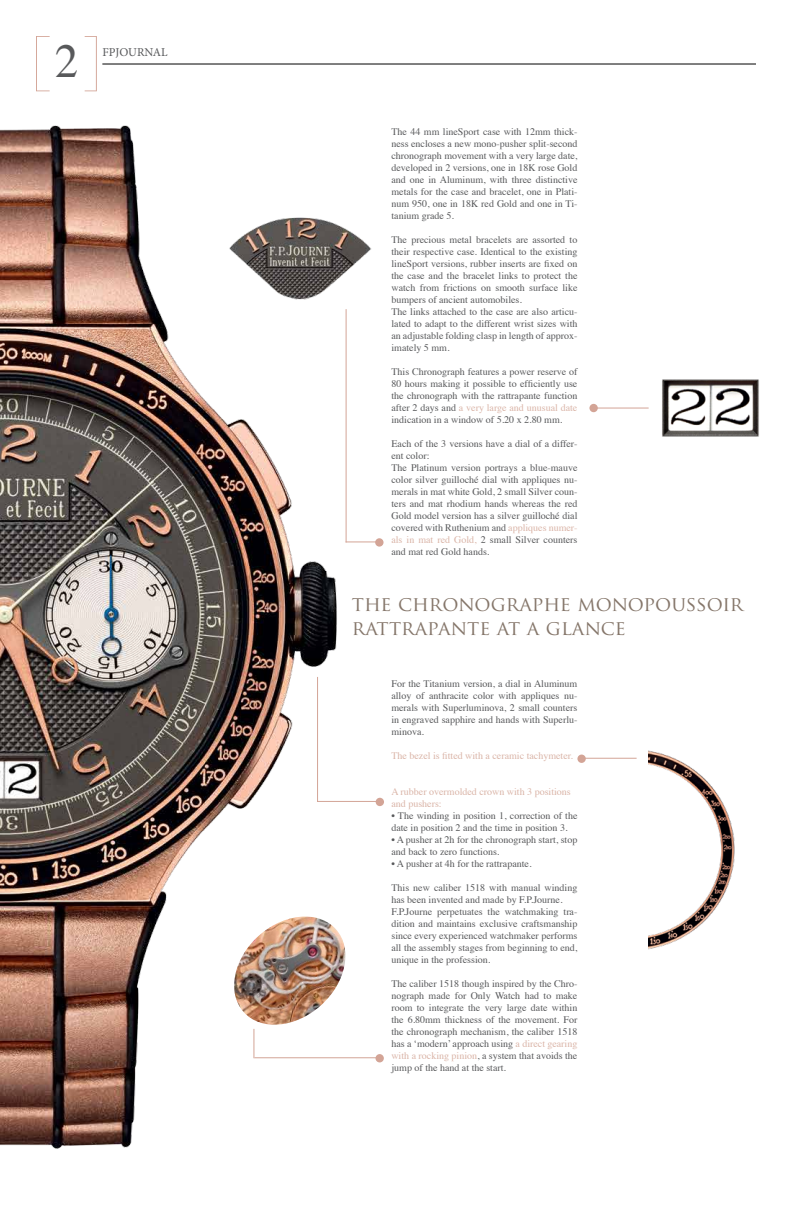
<style>
.page{position:relative;width:792px;height:1224px;background:#fff}
.page>*{position:absolute;margin:0;border:0;box-sizing:border-box;transform-origin:0 0}
.t1{font:47px "Times";color:#58595b}
.t2{font:20px/24px "Trajan Pro";color:#85766a}
.t3{font:12px "Minion Pro";color:#58595b}
.t4{font:10px/12px "Times";color:#58595b}
.t5{font:10px/12px "Times";color:#dab4a7}
.s1{color:#dab4a7}
</style>
<div class="page">
<hr style="left:102px;top:64px;width:654px;height:1px;background:#000">
<svg style="left:85px;top:36px;width:12px;height:55px"></svg>
<svg style="left:36px;top:36px;width:14px;height:55px"></svg>
<img style="left:0;top:125px;width:384px;height:1024px">
<img style="left:217px;top:204px;width:158px;height:103px">
<img style="left:662px;top:379px;width:97px;height:58px">
<img style="left:649px;top:750px;width:86px;height:199px">
<div style="left:589px;top:404px;width:9px;height:8px;background:#d3a496;border-radius:50%"></div>
<div style="left:375px;top:538px;width:9px;height:9px;background:#d3a496;border-radius:50%"></div>
<hr style="left:594px;top:408px;width:55px;height:1px;background:#d3a496">
<hr style="left:346px;top:541px;width:33px;height:1px;background:#d3a496">
<hr style="left:346px;top:309px;width:1px;height:233px;background:#d3a496">
<hr style="left:317px;top:677px;width:1px;height:125px;background:#d3a496">
<svg style="left:253px;top:1031px;width:1px;height:27px"></svg>
<div style="left:577px;top:755px;width:9px;height:8px;background:#d3a496;border-radius:50%"></div>
<hr style="left:582px;top:758px;width:55px;height:1px;background:#d3a496">
<div style="left:376px;top:798px;width:8px;height:8px;background:#d3a496;border-radius:50%"></div>
<hr style="left:317px;top:801px;width:63px;height:1px;background:#d3a496">
<img style="left:226px;top:917px;width:127px;height:114px">
<div style="left:375px;top:1054px;width:9px;height:8px;background:#d3a496;border-radius:50%"></div>
<hr style="left:254px;top:1057px;width:126px;height:1px;background:#d3a496">
<h1 class="t1" style="left:55px;top:17px;width:25px">2</h1>
<p class="t3" style="left:102px;top:44px;width:67px">FPJOURNAL</p>
<p class="t4" style="left:391px;top:125px;width:187px;text-align:justify">The 44 mm lineSport case with 12mm thick&shy;ness encloses a new mono-pusher split-second chronograph movement with a very large date, developed in 2 versions, one in 18K rose Gold and one in Aluminum, with three distinctive metals for the case and bracelet, one in Plati&shy;num 950, one in 18K red Gold and one in Ti&shy;tanium grade 5.</p>
<p class="t4" style="left:391px;top:233px;width:188px">The precious metal bracelets are assorted to their respective case. Identical to the existing lineSport versions, rubber inserts are fixed on the case and the bracelet links to protect the watch from frictions on smooth surface like bumpers of ancient automobiles.<br>The links attached to the case are also articu&shy;lated to adapt to the different wrist sizes with an adjustable folding clasp in length of approx&shy;imately 5 mm.</p>
<p class="t4" style="left:391px;top:365px;width:187px;text-align:justify">This Chronograph features a power reserve of 80 hours making it possible to efficiently use the chronograph with the rattrapante function after 2 days and <span class="s1">a very large and unusual date </span>indication in a window of 5.20 x 2.80 mm.</p>
<p class="t4" style="left:391px;top:437px;width:188px">Each of the 3 versions have a dial of a differ&shy;ent color:<br>The Platinum version portrays a blue-mauve color silver guilloché dial with appliques nu&shy;merals in mat white Gold, 2 small Silver coun&shy;ters and mat rhodium hands whereas the red Gold model version has a silver guilloché dial covered with Ruthenium and <span class="s1">appliques numer&shy;als in mat red Gold,</span> 2 small Silver counters and mat red Gold hands.</p>
<h2 class="t2" style="left:352px;top:591px;width:393px">THE CHRONOGRAPHE MONOPOUSSOIR<br>RATTRAPANTE AT A GLANCE</h2>
<p class="t4" style="left:391px;top:677px;width:188px;text-align:justify">For the Titanium version, a dial in Aluminum alloy of anthracite color with appliques nu&shy;merals with Superluminova, 2 small counters in engraved sapphire and hands with Superlu&shy;minova.</p>
<p class="t5" style="left:391px;top:749px;width:183px">The bezel is fitted with a ceramic tachymeter.</p>
<p class="t5" style="left:391px;top:785px;width:181px">A rubber overmolded crown with 3 positions and pushers:</p>
<p class="t4" style="left:391px;top:809px;width:188px">• The winding in position 1, correction of the date in position 2 and the time in position 3.</p>
<p class="t4" style="left:391px;top:833px;width:188px">• A pusher at 2h for the chronograph start, stop and back to zero functions.</p>
<p class="t4" style="left:391px;top:857px;width:142px">• A pusher at 4h for the rattrapante.</p>
<p class="t4" style="left:391px;top:881px;width:188px">This new caliber 1518 with manual winding has been invented and made by F.P.Journe.<br>F.P.Journe perpetuates the watchmaking tra&shy;dition and maintains exclusive craftsmanship since every experienced watchmaker performs all the assembly stages from beginning to end, unique in the profession.</p>
<p class="t4" style="left:391px;top:977px;width:188px;text-align:justify">The caliber 1518 though inspired by the Chro&shy;nograph made for Only Watch had to make room to integrate the very large date within the 6.80mm thickness of the movement. For the chronograph mechanism, the caliber 1518 has a ‘modern’ approach using <span class="s1">a direct gearing with a rocking pinion</span>, a system that avoids the jump of the hand at the start.</p>
</div>
